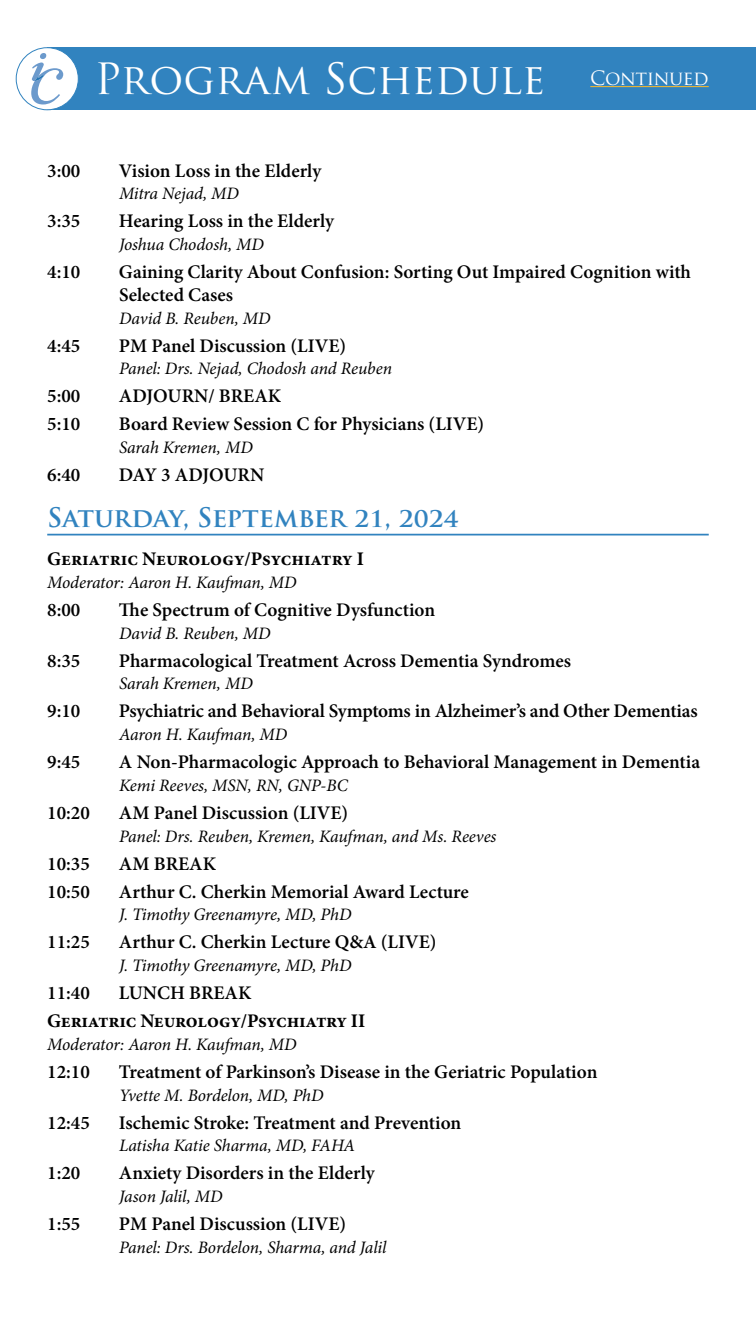
<style>
.page{position:relative;width:756px;height:1323px;background:#fff}
.page>*{position:absolute;margin:0;border:0;box-sizing:border-box;transform-origin:0 0}
.t1{font:42px "Trajan Pro";color:#fff}
.new_dates{font:700 26.25px "Trajan Pro";color:#3183bf}
.Program_Text_-_Black{font:600 19.25px/22.8px "Minion Pro";color:#000}
.new_subheadsing{font:700 19.25px "Minion Pro";letter-spacing:-.01em;color:#000}
.Section_Header_-_Whi{font:19.25px "Trajan Pro";letter-spacing:-.02em;color:#fff}
.Schedule_-_Speaker{font:italic 17.5px "Minion Pro";letter-spacing:-.005em;color:#000}
.moderator{font:italic 17.5px "Minion Pro";letter-spacing:-.01em;color:#000}
</style>
<div class="page">
<div style="left:47px;top:47px;width:709px;height:63px;background:#3183bf"></div>
<div style="left:16px;top:48px;width:62px;height:62px;background:#fff;border-radius:50%"></div>
<div style="left:16px;top:47px;width:63px;height:63px;border:1px solid #3183bf;border-radius:50%"></div>
<svg style="left:31px;top:53px;width:32px;height:52px"></svg>
<hr style="left:47px;top:534px;width:662px;height:1px;background:#3183bf">
<hr style="left:590px;top:86px;width:119px;height:1px;background:#fcba29">
<p class="t1" style="left:94px;top:53px;width:452px">Program Schedule</p>
<p class="Section_Header_-_Whi" style="left:590px;top:66px;width:120px">Continued</p>
<p class="Program_Text_-_Black" style="left:47px;top:159px;width:35px">3:00</p>
<p class="Program_Text_-_Black" style="left:119px;top:159px;width:204px">Vision Loss in the Elderly</p>
<p class="Schedule_-_Speaker" style="left:119px;top:182px;width:121px">Mitra Nejad, MD</p>
<p class="Program_Text_-_Black" style="left:47px;top:210px;width:35px">3:35</p>
<p class="Program_Text_-_Black" style="left:119px;top:210px;width:217px">Hearing Loss in the Elderly</p>
<p class="Schedule_-_Speaker" style="left:119px;top:233px;width:146px">Joshua Chodosh, MD</p>
<p class="Program_Text_-_Black" style="left:47px;top:261px;width:35px">4:10</p>
<p class="Program_Text_-_Black" style="left:119px;top:261px;width:574px">Gaining Clarity About Confusion: Sorting Out Impaired Cognition with<br>Selected Cases</p>
<p class="Schedule_-_Speaker" style="left:119px;top:306px;width:153px">David B. Reuben, MD</p>
<p class="Program_Text_-_Black" style="left:47px;top:334px;width:35px">4:45</p>
<p class="Program_Text_-_Black" style="left:119px;top:334px;width:229px">PM Panel Discussion (LIVE)</p>
<p class="Schedule_-_Speaker" style="left:119px;top:357px;width:275px">Panel: Drs. Nejad, Chodosh and Reuben</p>
<p class="Program_Text_-_Black" style="left:47px;top:385px;width:35px">5:00</p>
<p class="Program_Text_-_Black" style="left:119px;top:385px;width:164px">ADJOURN/ BREAK</p>
<p class="Program_Text_-_Black" style="left:47px;top:413px;width:35px">5:10</p>
<p class="Program_Text_-_Black" style="left:119px;top:413px;width:367px">Board Review Session C for Physicians (LIVE)</p>
<p class="Schedule_-_Speaker" style="left:119px;top:436px;width:135px">Sarah Kremen, MD</p>
<p class="Program_Text_-_Black" style="left:47px;top:464px;width:35px">6:40</p>
<p class="Program_Text_-_Black" style="left:119px;top:464px;width:147px">DAY 3 ADJOURN</p>
<p class="new_dates" style="left:47px;top:501px;width:413px">SATURDAY, SEPTEMBER 21, 2024</p>
<p class="new_subheadsing" style="left:47px;top:546px;width:318px">Geriatric Neurology/Psychiatry I</p>
<p class="moderator" style="left:47px;top:570px;width:251px">Moderator: Aaron H. Kaufman, MD</p>
<p class="Program_Text_-_Black" style="left:47px;top:598px;width:35px">8:00</p>
<p class="Program_Text_-_Black" style="left:119px;top:598px;width:318px">The Spectrum of Cognitive Dysfunction</p>
<p class="Schedule_-_Speaker" style="left:119px;top:621px;width:153px">David B. Reuben, MD</p>
<p class="Program_Text_-_Black" style="left:47px;top:649px;width:35px">8:35</p>
<p class="Program_Text_-_Black" style="left:119px;top:649px;width:454px">Pharmacological Treatment Across Dementia Syndromes</p>
<p class="Schedule_-_Speaker" style="left:119px;top:672px;width:135px">Sarah Kremen, MD</p>
<p class="Program_Text_-_Black" style="left:47px;top:700px;width:35px">9:10</p>
<p class="Program_Text_-_Black" style="left:119px;top:700px;width:580px">Psychiatric and Behavioral Symptoms in Alzheimer’s and Other Dementias</p>
<p class="Schedule_-_Speaker" style="left:119px;top:723px;width:170px">Aaron H. Kaufman, MD</p>
<p class="Program_Text_-_Black" style="left:47px;top:751px;width:35px">9:45</p>
<p class="Program_Text_-_Black" style="left:119px;top:751px;width:583px">A Non-Pharmacologic Approach to Behavioral Management in Dementia</p>
<p class="Schedule_-_Speaker" style="left:119px;top:773px;width:230px">Kemi Reeves, MSN, RN, GNP-BC</p>
<p class="Program_Text_-_Black" style="left:47px;top:801px;width:44px">10:20</p>
<p class="Program_Text_-_Black" style="left:119px;top:801px;width:231px">AM Panel Discussion (LIVE)</p>
<p class="Schedule_-_Speaker" style="left:119px;top:824px;width:379px">Panel: Drs. Reuben, Kremen, Kaufman, and Ms. Reeves</p>
<p class="Program_Text_-_Black" style="left:47px;top:852px;width:44px">10:35</p>
<p class="Program_Text_-_Black" style="left:119px;top:852px;width:99px">AM BREAK</p>
<p class="Program_Text_-_Black" style="left:47px;top:880px;width:44px">10:50</p>
<p class="Program_Text_-_Black" style="left:119px;top:880px;width:351px">Arthur C. Cherkin Memorial Award Lecture</p>
<p class="Schedule_-_Speaker" style="left:119px;top:903px;width:234px">J. Timothy Greenamyre, MD, PhD</p>
<p class="Program_Text_-_Black" style="left:47px;top:931px;width:44px">11:25</p>
<p class="Program_Text_-_Black" style="left:119px;top:931px;width:319px">Arthur C. Cherkin Lecture Q&amp;A (LIVE)</p>
<p class="Schedule_-_Speaker" style="left:119px;top:954px;width:234px">J. Timothy Greenamyre, MD, PhD</p>
<p class="Program_Text_-_Black" style="left:47px;top:982px;width:44px">11:40</p>
<p class="Program_Text_-_Black" style="left:119px;top:982px;width:134px">LUNCH BREAK</p>
<p class="new_subheadsing" style="left:47px;top:1008px;width:320px">Geriatric Neurology/Psychiatry II</p>
<p class="moderator" style="left:47px;top:1032px;width:251px">Moderator: Aaron H. Kaufman, MD</p>
<p class="Program_Text_-_Black" style="left:47px;top:1060px;width:44px">12:10</p>
<p class="Program_Text_-_Black" style="left:119px;top:1060px;width:480px">Treatment of Parkinson’s Disease in the Geriatric Population</p>
<p class="Schedule_-_Speaker" style="left:119px;top:1083px;width:206px">Yvette M. Bordelon, MD, PhD</p>
<p class="Program_Text_-_Black" style="left:47px;top:1111px;width:44px">12:45</p>
<p class="Program_Text_-_Black" style="left:119px;top:1111px;width:344px">Ischemic Stroke: Treatment and Prevention</p>
<p class="Schedule_-_Speaker" style="left:119px;top:1134px;width:238px">Latisha Katie Sharma, MD, FAHA</p>
<p class="Program_Text_-_Black" style="left:47px;top:1162px;width:35px">1:20</p>
<p class="Program_Text_-_Black" style="left:119px;top:1162px;width:257px">Anxiety Disorders in the Elderly</p>
<p class="Schedule_-_Speaker" style="left:119px;top:1185px;width:105px">Jason Jalil, MD</p>
<p class="Program_Text_-_Black" style="left:47px;top:1213px;width:35px">1:55</p>
<p class="Program_Text_-_Black" style="left:119px;top:1213px;width:229px">PM Panel Discussion (LIVE)</p>
<p class="Schedule_-_Speaker" style="left:119px;top:1235px;width:269px">Panel: Drs. Bordelon, Sharma, and Jalil</p>
</div>
